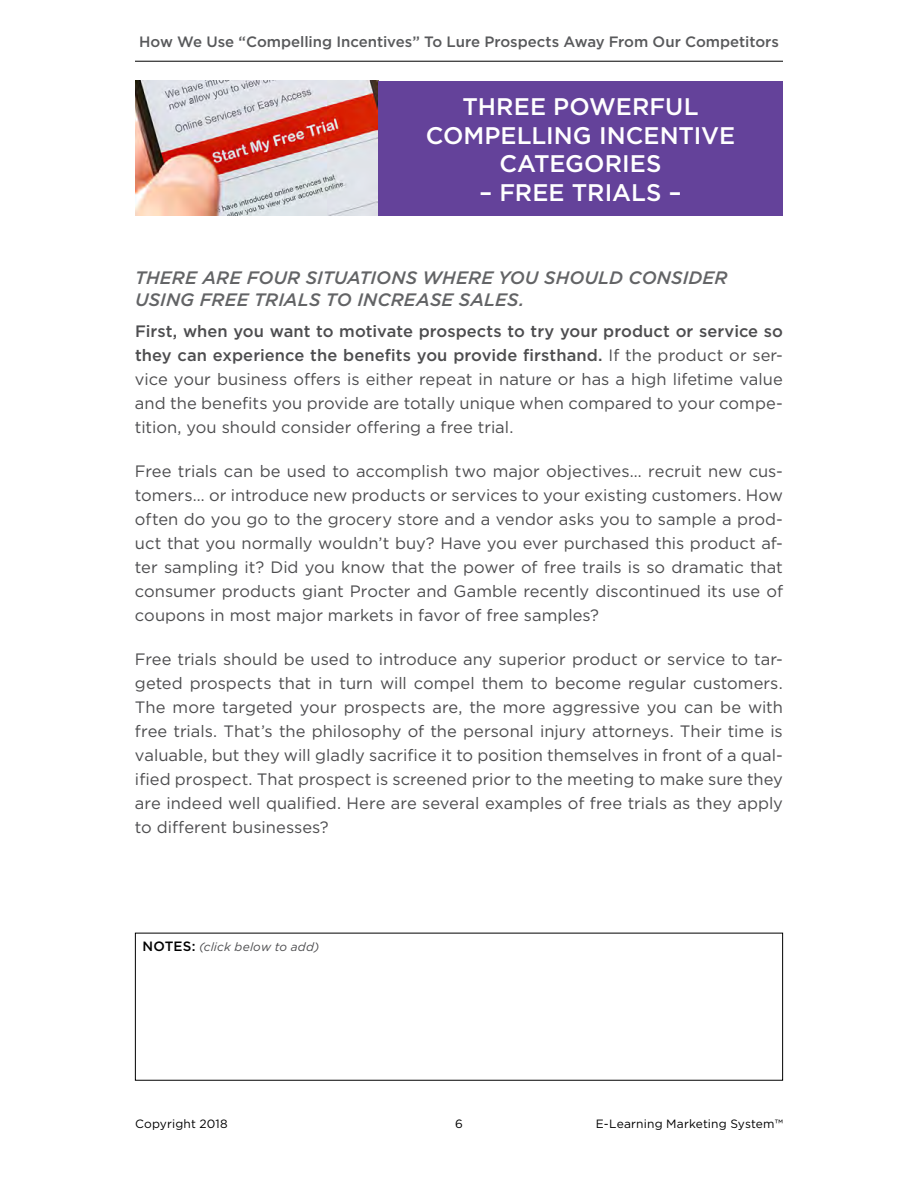
<style>
.page{position:relative;width:918px;height:1188px;background:#fff}
.page>*{position:absolute;margin:0;border:0;box-sizing:border-box;transform-origin:0 0}
.t1{font:500 24px/28.8px "Gotham";color:#fff;text-align:center}
.t2{font:italic 500 18px/21.6px "Gotham";letter-spacing:.005em;color:#636466}
.t3{font:16.5px/24px "Gotham";color:#4d4d4f;text-align:justify}
.t4{font:500 15px "Gotham";letter-spacing:-.005em;color:#58595b}
.t5{font:12px "Gotham";letter-spacing:.015em;color:#000}
.t6{font:italic 12px "Gotham";letter-spacing:.015em;color:#4d4d4f}
.s1{font-weight:500}
.s2{font-weight:500;font-style:normal;font-size:13.5px;color:#000}
</style>
<div class="page">
<hr style="left:135px;top:61px;width:648px;height:1px;background:#000">
<img style="left:135px;top:81px;width:243px;height:135px">
<div style="left:378px;top:81px;width:405px;height:135px;background:#64429a"></div>
<p class="t4" style="left:139px;top:32px;width:641px">How We Use “Compelling Incentives” To Lure Prospects Away From Our Competitors</p>
<h1 class="t1" style="left:426px;top:92px;width:311px">THREE POWERFUL<br>COMPELLING INCENTIVE<br>CATEGORIES</h1>
<h1 class="t1" style="left:480px;top:178px;width:203px">– FREE TRIALS –</h1>
<p class="t2" style="left:135px;top:267px;width:594px">THERE ARE FOUR SITUATIONS WHERE YOU SHOULD CONSIDER<br>USING FREE TRIALS TO INCREASE SALES.</p>
<p class="t3" style="left:135px;top:319px;width:650px"><span class="s1">First, when you want to motivate prospects to try your product or service so they can experience the benefits you provide firsthand.</span> If the product or ser&shy;vice your business offers is either repeat in nature or has a high lifetime value and the benefits you provide are totally unique when compared to your compe&shy;tition, you should consider offering a free trial.</p>
<p class="t3" style="left:135px;top:459px;width:650px">Free trials can be used to accomplish two major objectives… recruit new cus&shy;tomers… or introduce new products or services to your existing customers. How often do you go to the grocery store and a vendor asks you to sample a prod&shy;uct that you normally wouldn’t buy? Have you ever purchased this product af&shy;ter sampling it? Did you know that the power of free trails is so dramatic that consumer products giant Procter and Gamble recently discontinued its use of coupons in most major markets in favor of free samples?</p>
<p class="t3" style="left:135px;top:647px;width:650px">Free trials should be used to introduce any superior product or service to tar&shy;geted prospects that in turn will compel them to become regular customers.<br>The more targeted your prospects are, the more aggressive you can be with free trials. That’s the philosophy of the personal injury attorneys. Their time is valuable, but they will gladly sacrifice it to position themselves in front of a qual&shy;ified prospect. That prospect is screened prior to the meeting to make sure they are indeed well qualified. Here are several examples of free trials as they apply to different businesses?</p>
<p class="t6" style="left:142px;top:939px;width:178px"><span class="s2">NOTES:</span> (click below to add)</p>
<p class="t5" style="left:135px;top:1116px;width:94px">Copyright 2018</p>
<p class="t5" style="left:455px;top:1116px;width:9px">6</p>
<p class="t5" style="left:596px;top:1116px;width:189px">E-Learning Marketing System™</p>
</div>
